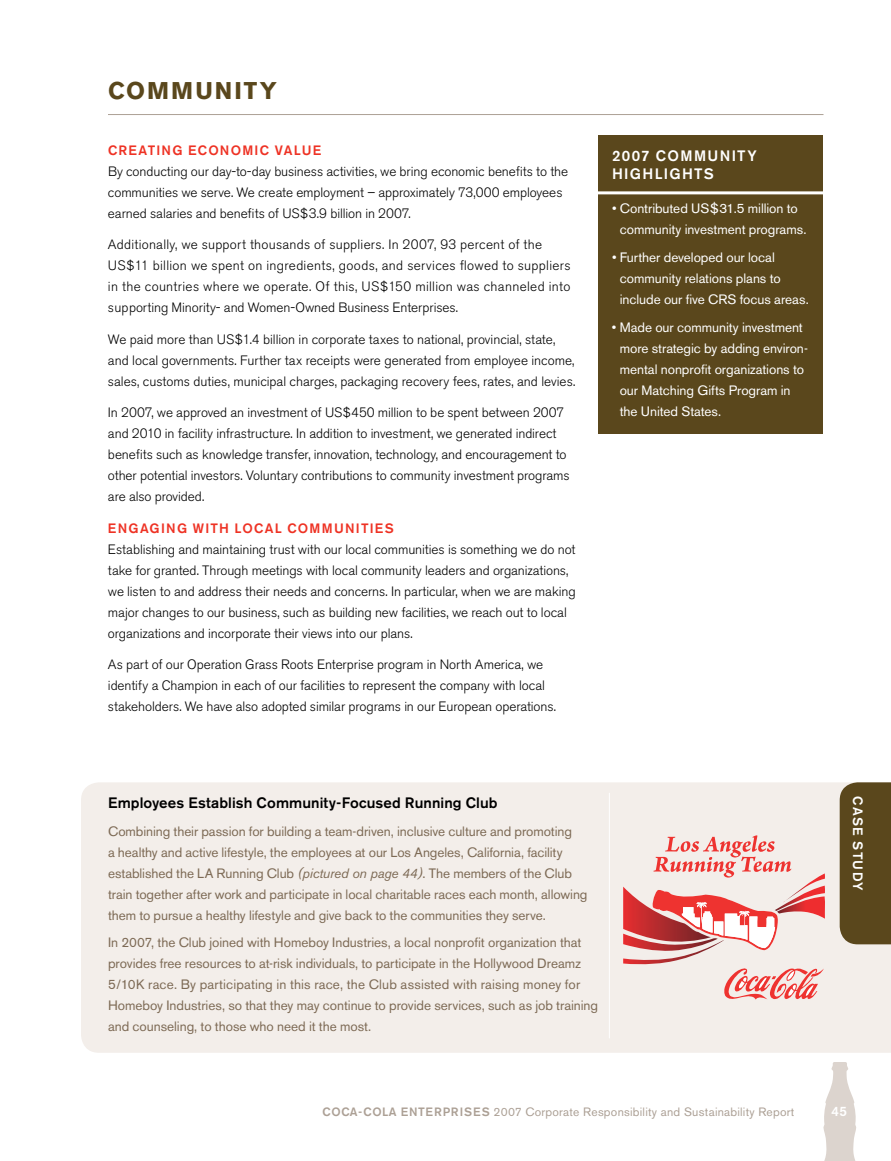
<style>
.page{position:relative;width:891px;height:1161px;background:#fff}
.page>*{position:absolute;margin:0;border:0;box-sizing:border-box;transform-origin:0 0}
.t1{font:700 24px "Akzidenz Grotesk BE";color:#5a471c}
.t2{font:500 15px "Akzidenz Grotesk BE";letter-spacing:.005em;color:#000}
.t3{font:500 15px/18px "Akzidenz Grotesk BE";letter-spacing:.085em;color:#fff}
.t4{font:300 13.5px/21px "Akzidenz Grotesk BE";letter-spacing:-.005em;color:#000}
.t5{font:13.5px/21px "Akzidenz Grotesk BE";letter-spacing:-.005em;color:#7d6a55}
.t6{font:13.5px/21px "Akzidenz Grotesk BE";letter-spacing:-.005em;color:#fff}
.t7{font:300 13.5px/21px "Akzidenz Grotesk BE";letter-spacing:.02em;color:#000}
.t8{font:500 13.5px "Akzidenz Grotesk BE";letter-spacing:.09em;color:#ee3224}
.t9{font:500 13.5px "Akzidenz Grotesk BE";letter-spacing:.095em;color:#fff}
.t10{font:12px "Akzidenz Grotesk BE";letter-spacing:.02em;color:#aca095}
.s1{font-style:italic}
.s2{font-weight:500}
</style>
<div class="page">
<svg style="left:823px;top:1062px;width:33px;height:99px"></svg>
<hr style="left:108px;top:114px;width:716px;height:1px;background:#aca095">
<div style="left:598px;top:135px;width:226px;height:299px;background:#5a471c"></div>
<hr style="left:586px;top:191px;width:244px;height:3px;background:#fff">
<div style="left:81px;top:782px;width:810px;height:271px;background:#f3eeea"></div>
<div style="left:840px;top:782px;width:51px;height:162px;background:#5a471c"></div>
<svg style="left:623px;top:835px;width:202px;height:165px;background:#edbfbc"></svg>
<hr style="left:609px;top:793px;width:1px;height:245px;background:#fff">
<h1 class="t1" style="left:108px;top:77px;width:39px">COMMUNI</h1>
<h1 class="t1" style="left:244px;top:77px;width:35px">TY</h1>
<p class="t8" style="left:108px;top:141px;width:214px">CREATING ECONOM IC VALUE</p>
<p class="t4" style="left:108px;top:161px;width:462px">By conducting our day-to-day business activities, we bring economic benefits to the communities we serve. We create employment – approximately 73,000 employees earned salaries and benefits of US$3.9 billion in 2007.</p>
<p class="t7" style="left:108px;top:234px;width:464px">Additionally, we support thousands of suppliers. In 2007, 93 percent of the US$11 billion we spent on ingredients, goods, and services flowed to suppliers in the countries where we operate. Of this, US$150 million was channeled into supporting Minority- and Women-Owned Business Enterprises.</p>
<p class="t4" style="left:108px;top:329px;width:469px">We paid more than US$1.4 billion in corporate taxes to national, provincial, state, and local governments. Further tax receipts were generated from employee income, sales, customs duties, municipal charges, packaging recovery fees, rates, and levies.</p>
<p class="t4" style="left:108px;top:402px;width:463px">In 2007, we approved an investment of US$450 million to be spent between 2007 and 2010 in facility infrastructure. In addition to investment, we generated indirect benefits such as knowledge transfer, innovation, technology, and encouragement to other potential investors. Voluntary contributions to community investment programs are also provided.</p>
<p class="t8" style="left:108px;top:520px;width:52px">ENGAGING</p>
<p class="t8" style="left:193px;top:520px;width:53px">WITHLOC</p>
<p class="t8" style="left:265px;top:520px;width:45px">AL COMMUNI</p>
<p class="t8" style="left:361px;top:520px;width:18px">TIES</p>
<p class="t4" style="left:108px;top:539px;width:469px">Establishing and maintaining trust with our local communities is something we do not take for granted. Through meetings with local community leaders and organizations, we listen to and address their needs and concerns. In particular, when we are making major changes to our business, such as building new facilities, we reach out to local organizations and incorporate their views into our plans.</p>
<p class="t4" style="left:108px;top:654px;width:450px">As part of our Operation Grass Roots Enterprise program in North America, we identify a Champion in each of our facilities to represent the company with local stakeholders. We have also adopted similar programs in our European operations.</p>
<p class="t3" style="left:612px;top:146px;width:146px">2007 COMM UNITY<br>HIGH</p>
<p class="t3" style="left:655px;top:164px;width:19px">LIGH</p>
<p class="t3" style="left:694px;top:164px;width:19px">TS</p>
<p class="t6" style="left:620px;top:198px;width:188px;text-indent:-8px">• Contributed US$31.5 million to community investment programs.</p>
<p class="t6" style="left:620px;top:247px;width:191px;text-indent:-8px">• Further developed our local community relations plans to include our five CRS focus areas.</p>
<p class="t6" style="left:620px;top:316px;width:190px;text-indent:-8px">• Made our community investment more strategic by adding environ&shy;mental nonprofit organizations to our Matching Gifts Program in the U nited States.</p>
<p class="t2" style="left:108px;top:793px;width:391px">EMPLOYEES ESTABLISH COMMUNITY-FOCUSED RUNNING CLUB</p>
<p class="t5" style="left:108px;top:820px;width:481px">Combining their passion for building a team-driven, inclusive culture and promoting<br>a healthy and active lifestyle, the employees at our Los Angeles, California, facility established the LA Running Club <span class="s1">(pictured on page 44)</span>. The members of the Club train together after work and participate in local charitable races each month, allowing them to pursue a healthy lifestyle and give back to the communities they serve.</p>
<p class="t5" style="left:108px;top:932px;width:492px">In 2007, the Club joined with Homeboy Industries, a local nonprofit organization that provides free resources to at-risk individuals, to participate in the Hollywood D reamz 5/10K race. By participating in this race, the Club assisted with raising money for Homeboy Industries, so that they may continue to provide services, such as job training and counseling, to those who need it the most.</p>
<p class="t9" style="left:866px;top:796px;width:95px;rotate:90deg">CASE STUDY</p>
<p class="t10" style="left:322px;top:1104px;width:473px"><span class="s2">COCA-COLA ENTE RPRISES</span> 2007 Corporate Responsibility and Sustainability Report</p>
<p class="t9" style="left:832px;top:1103px;width:17px">45</p>
</div>
